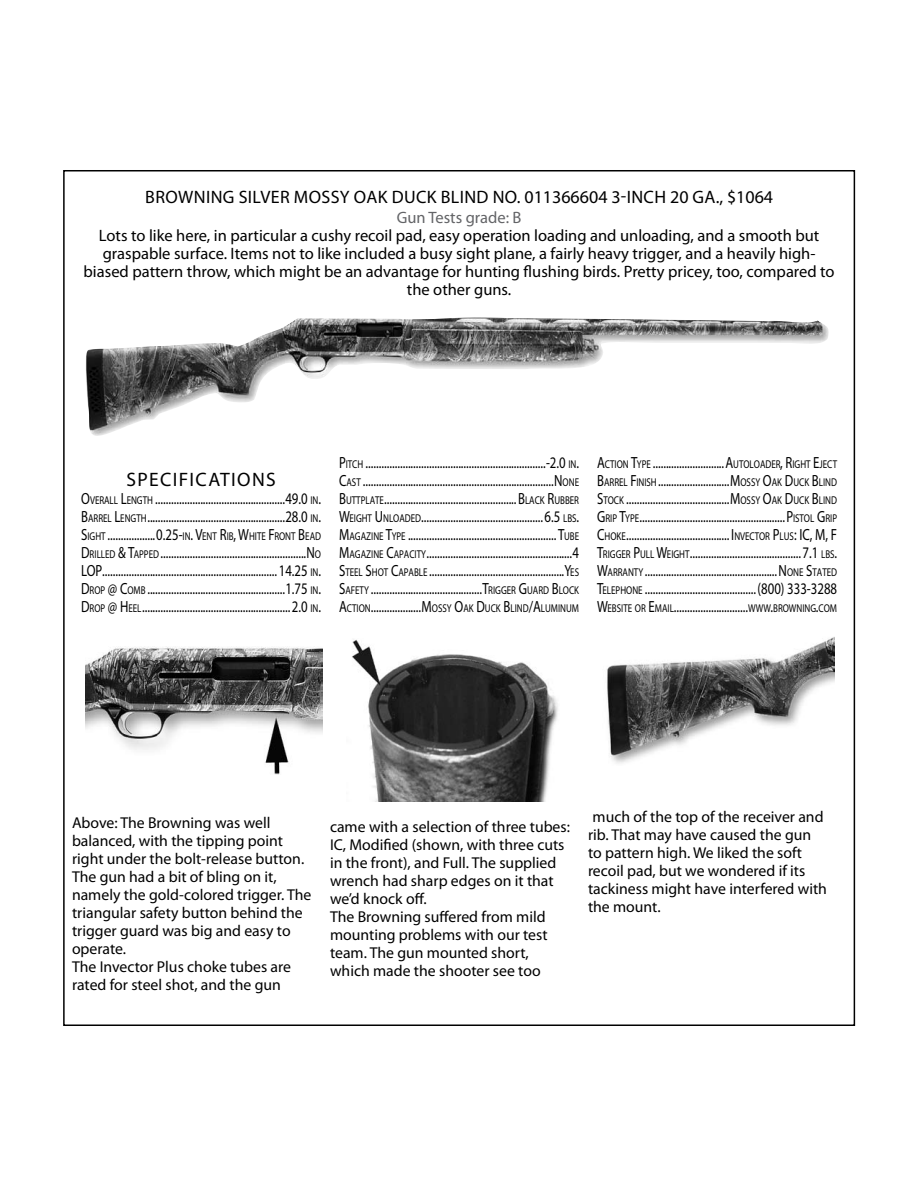
<style>
.page{position:relative;width:918px;height:1188px;background:#fff}
.page>*{position:absolute;margin:0;border:0;box-sizing:border-box;transform-origin:0 0}
.t1{font:19.5px "Myriad Pro";letter-spacing:.07em;color:#000}
.t2{font:18px "Myriad Pro";letter-spacing:.02em;color:#000}
.t3{font:16.5px/18px "Myriad Pro";color:#000;text-align:center}
.t4{font:16.5px "Myriad Pro";color:#636467}
.t5{font:16.2px/18px "Myriad Pro";color:#000;text-align:justify;scale:.79 1}
.t6{font:15.75px/18px "Myriad Pro";color:#000}
.s1{font-size:11.4px}
</style>
<div class="page">
<img style="left:86px;top:317px;width:743px;height:119px">
<img style="left:86px;top:647px;width:237px;height:128px">
<img style="left:607px;top:637px;width:227px;height:127px">
<img style="left:352px;top:639px;width:206px;height:163px">
<p class="t2" style="left:145px;top:186px;width:629px">Browning Silver Mossy Oak Duck Blind No. 011366604 3-inch 20 Ga., $1064</p>
<p class="t4" style="left:397px;top:207px;width:126px">Gun Tests grade: B</p>
<p class="t3" style="left:84px;top:226px;width:753px">Lots to like here, in particular a cushy recoil pad, easy operation loading and unloading, and a smooth but graspable surface. Items not to like included a busy sight plane, a fairly heavy trigger, and a heavily high&shy;biased pattern throw, which might be an advantage for hunting flushing birds. Pretty pricey, too, compared to the other guns.</p>
<p class="t1" style="left:126px;top:467px;width:117px">SPECI FICATION</p>
<p class="t1" style="left:266px;top:467px;width:11px">S</p>
<p class="t5" style="left:81px;top:489px;width:305px">O<span class="s1">VERALL</span> L<span class="s1">ENGTH</span> .................................................49.0 <span class="s1">IN</span>.<br>B<span class="s1">ARREL</span> L<span class="s1">ENGTH</span>....................................................28.0 <span class="s1">IN</span>.<br>S<span class="s1">IGHT</span> ..................0.25-<span class="s1">IN</span>. V<span class="s1">ENT</span> R <span class="s1">IB</span>, W<span class="s1">HITE</span> F<span class="s1">RONT</span> B<span class="s1">EAD </span>D <span class="s1">RILLED</span> &amp; T<span class="s1">APPED</span> .......................................................N <span class="s1">O </span>LOP..................................................................14.25 <span class="s1">IN</span>.<br>D <span class="s1">ROP</span> @ C<span class="s1">OMB</span> ....................................................1.75 <span class="s1">IN</span>.<br>D <span class="s1">ROP</span> @ H <span class="s1">EEL</span>........................................................2.0 <span class="s1">IN</span>.</p>
<p class="t5" style="left:339px;top:453px;width:305px">P<span class="s1">ITCH</span> ....................................................................-2.0 <span class="s1">IN</span>.<br>C<span class="s1">AST</span> ........................................................................N <span class="s1">ONE </span>B<span class="s1">UTTPLATE</span>..................................................B<span class="s1">LACK</span> R<span class="s1">UBBER </span>W<span class="s1">EIGHT</span> U <span class="s1">NLOADED</span>..............................................6.5 <span class="s1">LBS</span>.<br>M<span class="s1">AGAZINE</span> T<span class="s1">YPE</span> ........................................................ T<span class="s1">UBE </span>M<span class="s1">AGAZINE</span> C<span class="s1">APACITY</span>.......................................................4<br>S<span class="s1">TEEL</span> S<span class="s1">HOT</span> C<span class="s1">APABLE</span> ...................................................Y<span class="s1">ES </span>S<span class="s1">AFETY</span> ..........................................T<span class="s1">RIGGER</span> G<span class="s1">UARD</span> B<span class="s1">LOCK </span>A<span class="s1">CTION</span>...................M <span class="s1">OSSY</span> O<span class="s1">AK</span> D <span class="s1">UCK</span> B<span class="s1">LIND</span>/A<span class="s1">LUMINUM</span></p>
<p class="t5" style="left:597px;top:453px;width:305px">A<span class="s1">CTION</span> T<span class="s1">YPE</span> ...........................A<span class="s1">UTOLOADER</span>, R <span class="s1">IGHT</span> E<span class="s1">JECT </span>B<span class="s1">ARREL</span> F<span class="s1">INISH</span>...........................M <span class="s1">OSSY</span> O<span class="s1">AK</span> D <span class="s1">UCK</span> B<span class="s1">LIND </span>S<span class="s1">TOCK</span> .......................................M <span class="s1">OSSY</span> O<span class="s1">AK</span> D <span class="s1">UCK</span> B<span class="s1">LIND </span>G<span class="s1">RIP</span> T<span class="s1">YPE</span>.......................................................P<span class="s1">ISTOL</span> G<span class="s1">RIP </span>C<span class="s1">HOKE</span>....................................... I <span class="s1">NVECTOR</span> P <span class="s1">LUS</span>: IC, M, F T<span class="s1">RIGGER</span> P<span class="s1">ULL</span> W<span class="s1">EIGHT</span>..........................................7.1 <span class="s1">LBS</span>.<br>W<span class="s1">ARRANTY</span> ..................................................N <span class="s1">ONE</span> S<span class="s1">TATED </span>T<span class="s1">ELEPHONE</span> ..........................................(800) 333-3288<br>W<span class="s1">EBS ITE OR</span> E<span class="s1">MAIL</span>............................<span class="s1">WWW</span>.<span class="s1">BROWNING</span>.<span class="s1">COM</span></p>
<p class="t6" style="left:72px;top:813px;width:241px">Above: The Browning was well balanced, with the tipping point right under the bolt-release button.<br>The gun had a bit of bling on it, namely the gold-colored trigger. The triangular safety button behind the trigger guard was big and easy to operate.<br>The I nvector Plus choke tubes are rated for steel shot, and the gun</p>
<p class="t6" style="left:330px;top:817px;width:242px">came with a selection of three tubes:<br>IC, Modified (shown, with three cuts in the front), and Full. The supplied wrench had sharp edges on it that we’d knock off.<br>The Browning suffered from mild mounting problems with our test team. The gun mounted short, which made the shooter see too</p>
<p class="t6" style="left:588px;top:807px;width:240px">much of the top of the receiver and rib. That may have caused the gun to pattern high. We liked the soft recoil pad, but we wondered if its tackiness might have interfered with the mount.</p>
</div>
